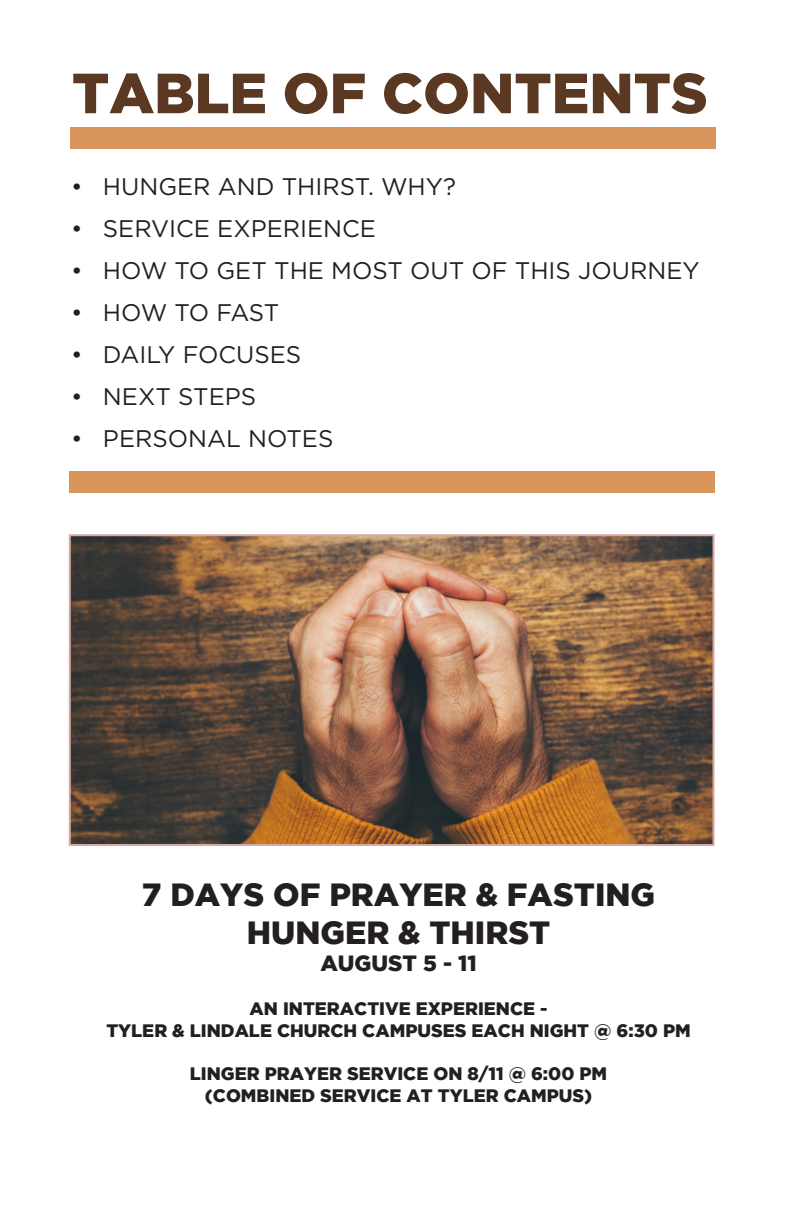
<style>
.page{position:relative;width:792px;height:1224px;background:#fff}
.page>*{position:absolute;margin:0;border:0;box-sizing:border-box;transform-origin:0 0}
.t1{font:900 56.4px "Gotham";color:#5a3822}
.t2{font:900 32px "Gotham";color:#231f20}
.t3{font:24px "Gotham";color:#231f20}
.t4{font:24px "Gotham";letter-spacing:-.025em;color:#231f20}
.t5{font:900 22px "Gotham";color:#231f20}
.t6{font:900 18px "Gotham";color:#231f20}
</style>
<div class="page">
<div style="left:70px;top:127px;width:646px;height:22px;background:#d9955b"></div>
<div style="left:69px;top:472px;width:646px;height:21px;background:#d9955b"></div>
<img style="left:72px;top:537px;width:640px;height:306px">
<div style="left:69px;top:534px;width:646px;height:312px;border:2px solid #d7a9a3"></div>
<p class="t1" style="left:72px;top:61px;width:637px">TABLE OF CONTENTS</p>
<p class="t3" style="left:71px;top:171px;width:386px">• HUNGER AND THIRST. WHY?</p>
<p class="t3" style="left:71px;top:213px;width:306px">• SERVICE EXPERIENCE</p>
<p class="t3" style="left:71px;top:255px;width:630px">• HOW TO GET THE MOST OUT OF THIS JOURNEY</p>
<p class="t4" style="left:71px;top:297px;width:210px">• HOW TO FAST</p>
<p class="t3" style="left:71px;top:339px;width:232px">• DAILY FOCUSES</p>
<p class="t3" style="left:71px;top:381px;width:187px">• NEXT STEPS</p>
<p class="t3" style="left:71px;top:423px;width:264px">• PERSONAL NOTES</p>
<p class="t2" style="left:142px;top:876px;width:515px">7 DAYS OF PRAYER &amp; FASTING</p>
<p class="t2" style="left:247px;top:915px;width:305px">HUNGER &amp; THIRST</p>
<p class="t5" style="left:320px;top:950px;width:158px">AUGUST 5 - 11</p>
<p class="t6" style="left:250px;top:998px;width:299px">AN INTERACTIVE EXPERIENCE -</p>
<p class="t6" style="left:106px;top:1020px;width:586px">TYLER &amp; LINDALE CHURCH CAMPUSES EACH NIGHT @ 6:30 PM</p>
<p class="t6" style="left:190px;top:1063px;width:419px">LINGER PRAYER SERVICE ON 8/11 @ 6:00 PM</p>
<p class="t6" style="left:205px;top:1085px;width:389px">(COMBINED SERVICE AT TYLER CAMPUS)</p>
</div>
